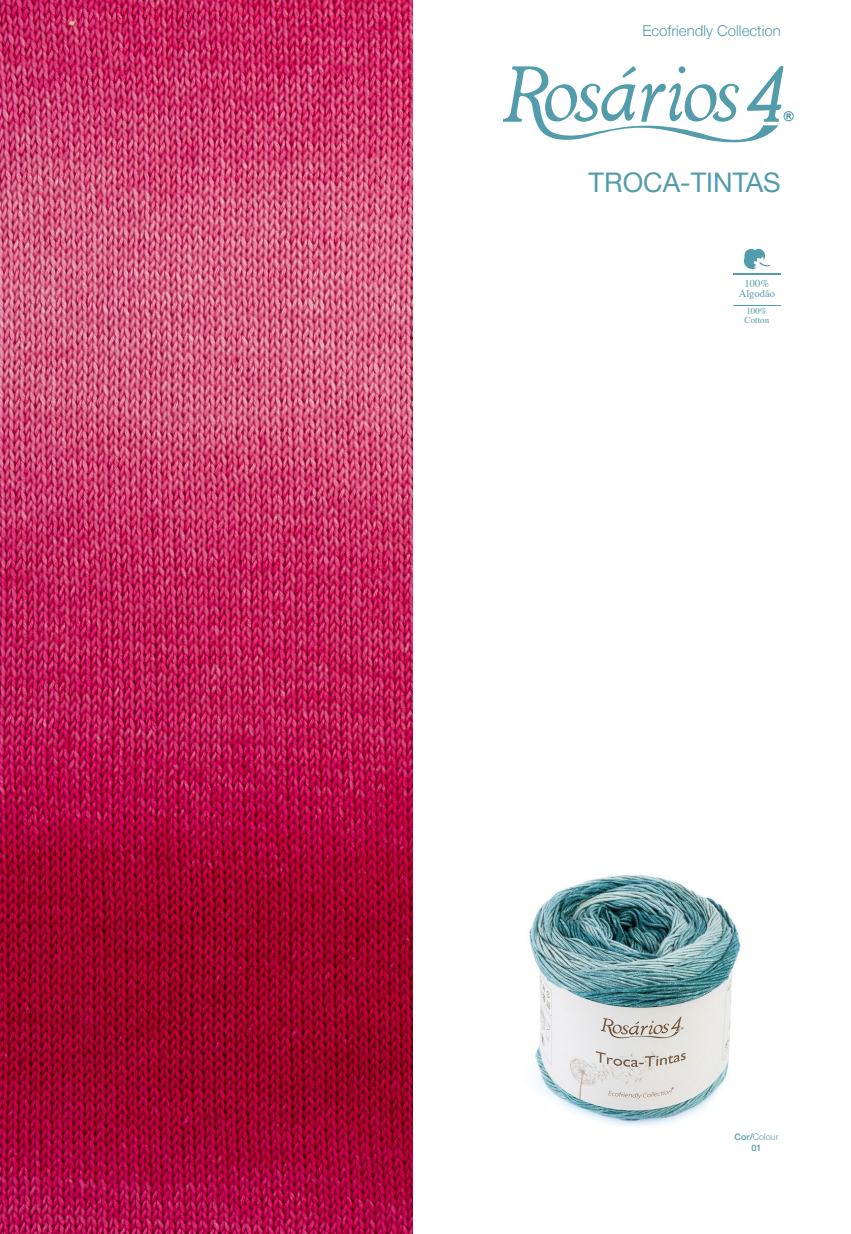
<style>
.page{position:relative;width:851px;height:1234px;background:#fff}
.page>*{position:absolute;margin:0;border:0;box-sizing:border-box;transform-origin:0 0}
.t1{font:27px "Helvetica Neue";color:#529cab}
.t2{font:300 15px "Helvetica Neue";color:#529cab}
.t3{font:10.5px/10.2px "Times";color:#529cab;text-align:center}
.t4{font:500 9px/10.8px "Helvetica Neue";color:#529cab;text-align:center}
.t5{font:9px/9px "Times";color:#529cab}
.s1{font-weight:300}
</style>
<div class="page">
<img style="left:528px;top:874px;width:213px;height:252px">
<svg style="left:502px;top:66px;width:291px;height:77px"></svg>
<img style="left:0;top:0;width:412px;height:1233px">
<svg style="left:743px;top:248px;width:27px;height:21px"></svg>
<hr style="left:732px;top:305px;width:48px;height:1px;background:#529cab">
<hr style="left:732px;top:273px;width:48px;height:1px;background:#529cab">
<hr style="left:732px;top:274px;width:48px;height:1px;background:#529cab">
<p class="t2" style="left:642px;top:19px;width:140px">Ecofriendly Collection</p>
<h1 class="t1" style="left:588px;top:162px;width:193px">TROCA-TINTAS</h1>
<p class="t3" style="left:738px;top:277px;width:38px">100%<br>Algodão</p>
<p class="t5" style="left:744px;top:306px;width:26px">100%<br>Cotton</p>
<p class="t4" style="left:734px;top:1130px;width:45px">Cor/<span class="s1">Colour<br></span>01</p>
</div>
